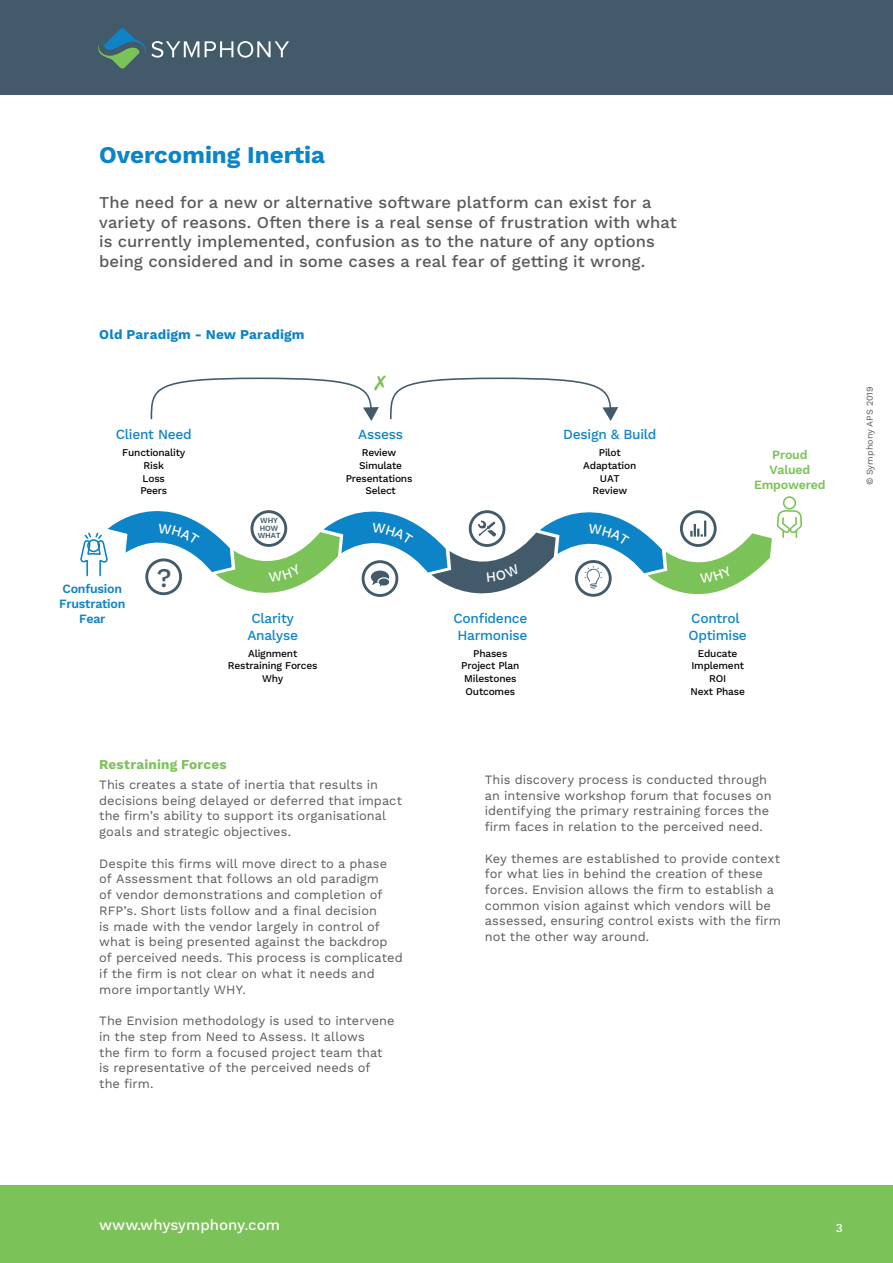
<style>
.page{position:relative;width:893px;height:1263px;background:#fff}
.page>*{position:absolute;margin:0;border:0;box-sizing:border-box;transform-origin:0 0}
.t1{font:500 27px "Work Sans";color:#425a69}
.t2{font:700 24px "Work Sans";color:#0c84c7}
.t3{font:500 16.5px/19.5px "Work Sans";color:#58595b}
.t4{font:500 15px "Work Sans";color:#fff}
.t5{font:500 13.95px/16.6px "Work Sans";letter-spacing:-.02em;color:#0c84c7}
.t6{font:700 13.5px "Work Sans";letter-spacing:.015em;color:#0c84c7}
.t7{font:700 13.5px "Work Sans";letter-spacing:.01em;color:#7bc258}
.t8{font:12.75px/15.8px "Work Sans";letter-spacing:.005em;color:#58595b}
.t9{font:600 12.6px/15.1px "Work Sans";letter-spacing:-.02em;color:#0c84c7;text-align:center}
.t10{font:600 12.6px/15.1px "Work Sans";letter-spacing:-.02em;color:#7bc258;text-align:center}
.t11{font:500 12.15px "Work Sans";color:#fff}
.t12{font:500 10.35px/12.8px "Work Sans";letter-spacing:-.02em;color:#000;text-align:center}
.t13{font:9px "Work Sans";color:#58595b}
.t14{font:600 7.8px "Work Sans";letter-spacing:-.02em;color:#425a69}
</style>
<div class="page">
<div style="left:0;top:1186px;width:893px;height:77px;background:#7bc258"></div>
<div style="left:0;top:0;width:893px;height:95px;background:#425a69"></div>
<svg style="left:205px;top:41px;width:84px;height:17px"></svg>
<svg style="left:98px;top:28px;width:101px;height:40px"></svg>
<svg style="left:150px;top:377px;width:468px;height:44px"></svg>
<svg style="left:80px;top:496px;width:722px;height:101px"></svg>
<h2 class="t2" style="left:99px;top:141px;width:227px">Overcoming Inertia</h2>
<p class="t3" style="left:99px;top:194px;width:579px">The need for a new or alternative software platform can exist for a variety of reasons. Often there is a real sense of frustration with what is currently implemented, confusion as to the nature of any options being considered and in some cases a real fear of getting it wrong.</p>
<p class="t6" style="left:99px;top:327px;width:207px">Old Paradigm - New Paradigm</p>
<p class="t5" style="left:116px;top:427px;width:78px">Client Need</p>
<p class="t12" style="left:122px;top:447px;width:65px">Functionality<br>Risk<br>Loss<br>Peers</p>
<p class="t9" style="left:59px;top:581px;width:68px">Confusion<br>Frustration<br>Fear</p>
<h1 class="t1" style="left:157px;top:562px;width:16px">?</h1>
<p class="t14" style="left:260px;top:515px;width:19px">WHY</p>
<p class="t14" style="left:258px;top:531px;width:24px">WHAT</p>
<p class="t5" style="left:358px;top:427px;width:46px">Assess</p>
<p class="t12" style="left:346px;top:447px;width:68px">Review<br>Simulate<br>Presentations<br>Select</p>
<p class="t5" style="left:247px;top:611px;width:52px">Clarity<br>Analyse</p>
<p class="t12" style="left:228px;top:647px;width:91px">Alignment<br>Restraining Forces<br>Why</p>
<p class="t7" style="left:99px;top:756px;width:129px">Restraining Forces</p>
<p class="t8" style="left:99px;top:777px;width:304px">This creates a state of inertia that results in decisions being delayed or deferred that impact the firm’s ability to support its organisational goals and strategic objectives.</p>
<p class="t8" style="left:99px;top:856px;width:305px">Despite this firms will move direct to a phase of Assessment that follows an old paradigm<br>of vendor demonstrations and completion of RFP’s. Short lists follow and a final decision<br>is made with the vendor largely in control of what is being presented against the backdrop of perceived needs. This process is complicated if the firm is not clear on what it needs and more importantly WHY.</p>
<p class="t8" style="left:99px;top:1013px;width:297px">The Envision methodology is used to intervene in the step from Need to Assess. It allows<br>the firm to form a focused project team that is representative of the perceived needs of<br>the firm.</p>
<p class="t5" style="left:563px;top:427px;width:95px">Design &amp; Build</p>
<p class="t12" style="left:583px;top:447px;width:55px">Pilot<br>Adaptation<br>UAT<br>Review</p>
<p class="t10" style="left:754px;top:448px;width:73px">Proud<br>Valued<br>Empowered</p>
<p class="t5" style="left:453px;top:611px;width:76px">Confidence<br>Harmonise</p>
<p class="t12" style="left:461px;top:647px;width:60px">Phases<br>Project Plan<br>Milestones<br>Outcomes</p>
<p class="t5" style="left:688px;top:611px;width:60px">Control<br>Optimise</p>
<p class="t12" style="left:690px;top:647px;width:56px">Educate<br>Implement<br>ROI<br>Next Phase</p>
<p class="t8" style="left:485px;top:772px;width:288px">This discovery process is conducted through an intensive workshop forum that focuses on identifying the primary restraining forces the firm faces in relation to the perceived need.</p>
<p class="t8" style="left:485px;top:851px;width:298px">Key themes are established to provide context for what lies in behind the creation of these forces. Envision allows the firm to establish a common vision against which vendors will be assessed, ensuring control exists with the firm not the other way around.</p>
<p class="t13" style="left:864px;top:485px;width:101px;rotate:-90deg">© Symphony APS 2019</p>
<p class="t4" style="left:99px;top:1216px;width:182px">www.whysymphony.com</p>
<p class="t11" style="left:836px;top:1221px;width:9px">3</p>
</div>
